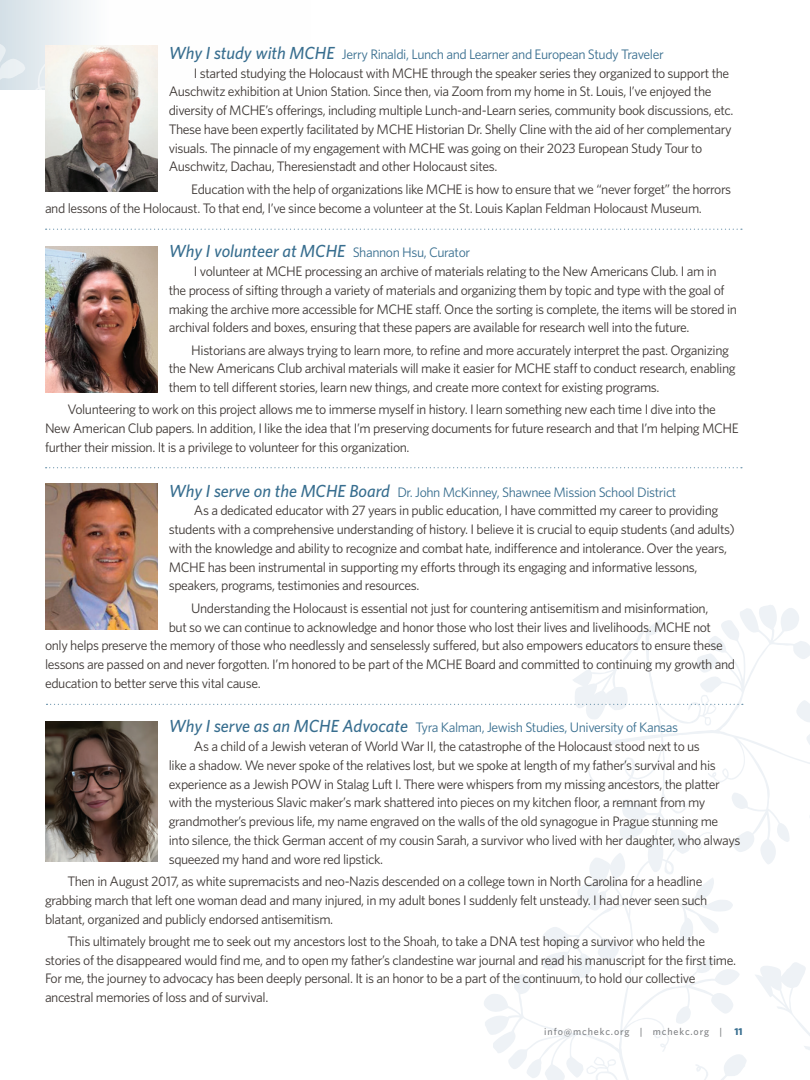
<style>
.page{position:relative;width:810px;height:1080px;background:#fff}
.page>*{position:absolute;margin:0;border:0;box-sizing:border-box;transform-origin:0 0}
._14-15_Whitney_Subtitle_Blue{font:italic 500 17.5px "Whitney";color:#386e8f}
._11-15_Whitney_Book_Gray{font:13.75px/18.8px "Whitney";letter-spacing:-.03em;color:#3e3835}
._14-15_Whitney_Subtitle_Blue-2{font:13.75px "Whitney";letter-spacing:-.03em;color:#386e8f}
.t1{font:500 10px "Whitney";letter-spacing:.09em;color:#808285}
.s1{font-weight:500;font-style:italic;font-size:17.5px}
.s2{font-weight:400;font-style:normal;font-size:13.75px}
.s3{font-weight:700;color:#386e8f}
</style>
<div class="page">
<svg style="left:0;top:0;width:132px;height:230px"></svg>
<svg style="left:481px;top:605px;width:329px;height:475px"></svg>
<img style="left:45px;top:45px;width:113px;height:146px">
<img style="left:45px;top:246px;width:113px;height:147px">
<img style="left:45px;top:484px;width:113px;height:146px">
<img style="left:45px;top:721px;width:113px;height:141px">
<svg style="left:46px;top:229px;width:696px;height:1px"></svg>
<svg style="left:46px;top:467px;width:696px;height:1px"></svg>
<svg style="left:47px;top:704px;width:696px;height:1px"></svg>
<p class="_14-15_Whitney_Subtitle_Blue-2" style="left:169px;top:45px;width:497px"><span class="s1">Why I study with MCHE</span> Jerry Rinaldi, Lunch and Learner and European Study Traveler</p>
<p class="_11-15_Whitney_Book_Gray" style="left:169px;top:63px;width:566px;text-indent:25px">I started studying the Holocaust with MCHE through the speaker series they organized to support the Auschwitz exhibition at Union Station. Since then, via Zoom from my home in St. Louis, I’ve enjoyed the diversity of MCHE’s offerings, including multiple Lunch-and-Learn series, community book discussions, etc.<br>These have been expertly facilitated by MCHE Historian Dr. Shelly Cline with the aid of her complementary visuals. The pinnacle of my engagement with MCHE was going on their 2023 European Study Tour to Auschwitz, Dachau, Theresienstadt and other Holocaust sites.</p>
<p class="_11-15_Whitney_Book_Gray" style="left:45px;top:179px;width:688px;text-indent:146px">Education with the help of organizations like MCHE is how to ensure that we “never forget” the horrors and lessons of the Holocaust. To that end, I’ve since become a volunteer at the St. Louis Kaplan Feldman Holocaust Museum.</p>
<p class="_14-15_Whitney_Subtitle_Blue" style="left:169px;top:240px;width:303px">Why I volunteer at MCHE <span class="s2">Shannon Hsu, Curator</span></p>
<p class="_11-15_Whitney_Book_Gray" style="left:169px;top:262px;width:570px;text-indent:25px">I volunteer at MCHE processing an archive of materials relating to the New Americans Club. I am in the process of sifting through a variety of materials and organizing them by topic and type with the goal of making the archive more accessible for MCHE staff. Once the sorting is complete, the items will be stored in archival folders and boxes, ensuring that these papers are available for research well into the future.</p>
<p class="_11-15_Whitney_Book_Gray" style="left:169px;top:340px;width:569px;text-indent:22px">Historians are always trying to learn more, to refine and more accurately interpret the past. Organizing the New Americans Club archival materials will make it easier for MCHE staff to conduct research, enabling them to tell different stories, learn new things, and create more context for existing programs.</p>
<p class="_11-15_Whitney_Book_Gray" style="left:45px;top:400px;width:695px;text-indent:22px">Volunteering to work on this project allows me to immerse myself in history. I learn something new each time I dive into the<br>New American Club papers. In addition, I like the idea that I’m preserving documents for future research and that I’m helping MCHE further their mission. It is a privilege to volunteer for this organization.</p>
<p class="_14-15_Whitney_Subtitle_Blue-2" style="left:169px;top:483px;width:509px"><span class="s1">Why I serve on the MCHE Board</span> Dr. John McKinney, Shawnee Mission School District</p>
<p class="_11-15_Whitney_Book_Gray" style="left:169px;top:501px;width:568px;text-indent:25px">As a dedicated educator with 27 years in public education, I have committed my career to providing students with a comprehensive understanding of history. I believe it is crucial to equip students (and adults) with the knowledge and ability to recognize and combat hate, indifference and intolerance. Over the years, MCHE has been instrumental in supporting my efforts through its engaging and informative lessons, speakers, programs, testimonies and resources.</p>
<p class="_11-15_Whitney_Book_Gray" style="left:191px;top:598px;width:519px">Understanding the Holocaust is essential not just for countering antisemitism and misinformation,</p>
<p class="_11-15_Whitney_Book_Gray" style="left:169px;top:617px;width:544px">but so we can continue to acknowledge and honor those who lost their lives and livelihoods. MCHE not</p>
<p class="_11-15_Whitney_Book_Gray" style="left:45px;top:636px;width:679px">only helps preserve the memory of those who needlessly and senselessly suffered, but also empowers educators to ensure these</p>
<p class="_11-15_Whitney_Book_Gray" style="left:45px;top:655px;width:692px">lessons are passed on and never forgotten. I’m honored to be part of the MCHE Board and committed to continuing my growth and</p>
<p class="_11-15_Whitney_Book_Gray" style="left:45px;top:673px;width:217px">education to better serve this vital cause.</p>
<p class="_14-15_Whitney_Subtitle_Blue-2" style="left:169px;top:719px;width:511px"><span class="s1">Why I serve as an MCHE Advocate</span> Tyra Kalman, Jewish Studies, University of Kansas</p>
<p class="_11-15_Whitney_Book_Gray" style="left:169px;top:737px;width:573px;text-indent:25px">As a child of a Jewish veteran of World War II, the catastrophe of the Holocaust stood next to us<br>like a shadow. We never spoke of the relatives lost, but we spoke at length of my father’s survival and his experience as a Jewish POW in Stalag Luft I. There were whispers from my missing ancestors, the platter with the mysterious Slavic maker’s mark shattered into pieces on my kitchen floor, a remnant from my grandmother’s previous life, my name engraved on the walls of the old synagogue in Prague stunning me into silence, the thick German accent of my cousin Sarah, a survivor who lived with her daughter, who always squeezed my hand and wore red lipstick.</p>
<p class="_11-15_Whitney_Book_Gray" style="left:45px;top:872px;width:664px;text-indent:22px">Then in August 2017, as white supremacists and neo-Nazis descended on a college town in North Carolina for a headline grabbing march that left one woman dead and many injured, in my adult bones I suddenly felt unsteady. I had never seen such blatant, organized and publicly endorsed antisemitism.</p>
<p class="_11-15_Whitney_Book_Gray" style="left:45px;top:931px;width:693px;text-indent:22px">This ultimately brought me to seek out my ancestors lost to the Shoah, to take a DNA test hoping a survivor who held the stories of the disappeared would find me, and to open my father’s clandestine war journal and read his manuscript for the first time.<br>For me, the journey to advocacy has been deeply personal. It is an honor to be a part of the continuum, to hold our collective ancestral memories of loss and of survival.</p>
<p class="t1" style="left:544px;top:1025px;width:200px">info@mchekc.org | mchekc.org | <span class="s3">11</span></p>
</div>
